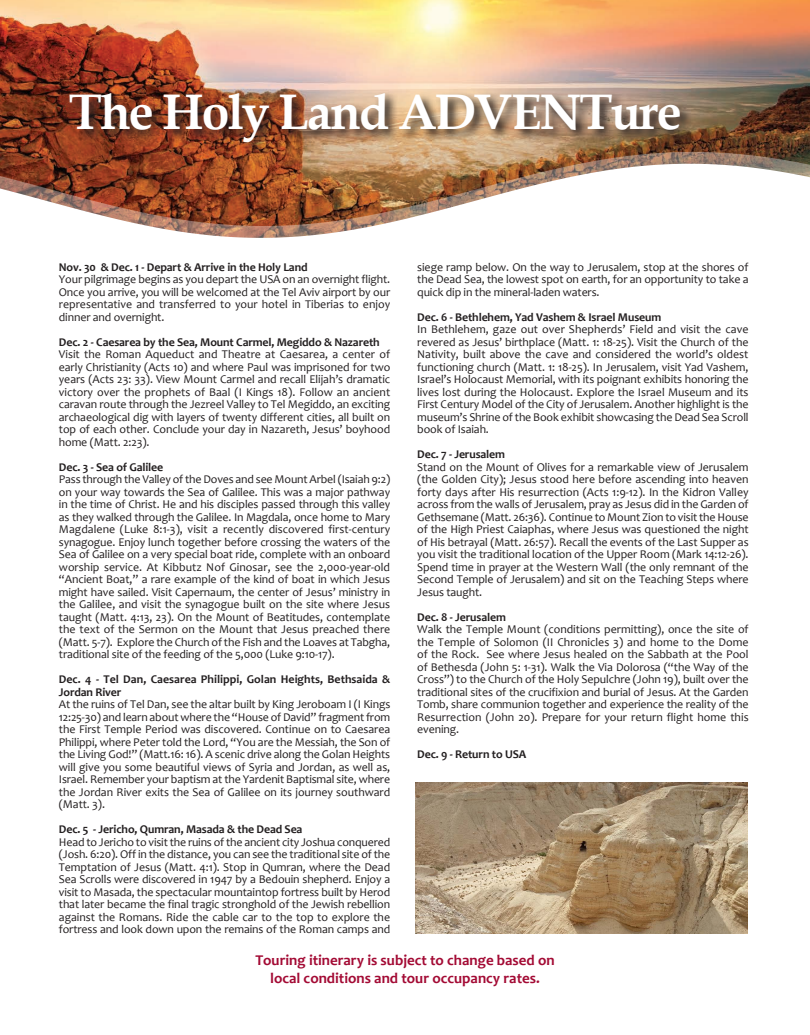
<style>
.page{position:relative;width:810px;height:1035px;background:#fff}
.page>*{position:absolute;margin:0;border:0;box-sizing:border-box;transform-origin:0 0}
.t1{font:700 50px "Book Antiqua";letter-spacing:-.04em;color:#fff}
.t2{font:700 15px/18px "Candara";color:#a30a34;text-align:center}
.t3{font:11.88px/12.5px "Candara";letter-spacing:-.01em;color:#231f20;text-align:justify}
.t4{font:700 11.88px/12.5px "Candara";letter-spacing:-.01em;color:#231f20}
</style>
<div class="page">
<img style="left:416px;top:783px;width:332px;height:151px">
<img style="left:0;top:0;width:810px;height:152px">
<img style="left:0;top:152px;width:810px;height:12px">
<img style="left:0;top:164px;width:810px;height:74px">
<img style="left:67px;top:91px;width:626px;height:65px">
<h1 class="t1" style="left:69px;top:78px;width:614px">The Holy Land ADVENTure</h1>
<p class="t4" style="left:59px;top:260px;width:250px">Nov. 30 &amp; Dec. 1 - Depart &amp; Arrive in the Holy Land</p>
<p class="t3" style="left:59px;top:273px;width:333px">Your pilgrimage begins as you depart the USA on an overnight flight.<br>Once you arrive, you will be welcomed at the Tel Aviv airport by our representative and transferred to your hotel in Tiberias to enjoy dinner and overnight.</p>
<p class="t4" style="left:59px;top:335px;width:322px">Dec. 2 - Caesarea by the Sea, Mount Carmel, Megiddo &amp; Nazareth</p>
<p class="t3" style="left:59px;top:348px;width:333px">Visit the Roman Aqueduct and Theatre at Caesarea, a center of early Christianity (Acts 10) and where Paul was imprisoned for two years (Acts 23: 33). View Mount Carmel and recall Elijah’s dramatic victory over the prophets of Baal (I Kings 18). Follow an ancient caravan route through the Jezreel Valley to Tel Megiddo, an exciting archaeological dig with layers of twenty different cities, all built on top of each other. Conclude your day in Nazareth, Jesus’ boyhood home (Matt. 2:23).</p>
<p class="t4" style="left:59px;top:460px;width:106px">Dec. 3 - Sea of Galilee</p>
<p class="t3" style="left:59px;top:473px;width:333px">Pass through the Valley of the Doves and see Mount Arbel (Isaiah 9:2) on your way towards the Sea of Galilee. This was a major pathway in the time of Christ. He and his disciples passed through this valley as they walked through the Galilee. In Magdala, once home to Mary Magdalene (Luke 8:1-3), visit a recently discovered first-century synagogue. Enjoy lunch together before crossing the waters of the Sea of Galilee on a very special boat ride, complete with an onboard worship service. At Kibbutz Nof Ginosar, see the 2,000-year-old “Ancient Boat,” a rare example of the kind of boat in which Jesus might have sailed. Visit Capernaum, the center of Jesus’ ministry in the Galilee, and visit the synagogue built on the site where Jesus taught (Matt. 4:13, 23). On the Mount of Beatitudes, contemplate the text of the Sermon on the Mount that Jesus preached there (Matt. 5-7). Explore the Church of the Fish and the Loaves at Tabgha, traditional site of the feeding of the 5,000 (Luke 9:10-17).</p>
<p class="t4" style="left:59px;top:673px;width:333px">Dec. 4 - Tel Dan, Caesarea Philippi, Golan Heights, Bethsaida &amp;<br>Jordan River</p>
<p class="t3" style="left:59px;top:698px;width:333px">At the ruins of Tel Dan, see the altar built by King Jeroboam I (I Kings 12:25-30) and learn about where the “House of David” fragment from the First Temple Period was discovered. Continue on to Caesarea Philippi, where Peter told the Lord, “You are the Messiah, the Son of the Living God!” (Matt.16: 16). A scenic drive along the Golan Heights will give you some beautiful views of Syria and Jordan, as well as, Israel. Remember your baptism at the Yardenit Baptismal site, where the Jordan River exits the Sea of Galilee on its journey southward (Matt. 3).</p>
<p class="t4" style="left:59px;top:823px;width:245px">Dec. 5 - Jericho, Qumran, Masada &amp; the Dead Sea</p>
<p class="t3" style="left:59px;top:835px;width:333px">Head to Jericho to visit the ruins of the ancient city Joshua conquered (Josh. 6:20). Off in the distance, you can see the traditional site of the Temptation of Jesus (Matt. 4:1). Stop in Qumran, where the Dead Sea Scrolls were discovered in 1947 by a Bedouin shepherd. Enjoy a visit to Masada, the spectacular mountaintop fortress built by Herod that later became the final tragic stronghold of the Jewish rebellion against the Romans. Ride the cable car to the top to explore the fortress and look down upon the remains of the Roman camps and</p>
<p class="t3" style="left:417px;top:260px;width:333px">siege ramp below. On the way to Jerusalem, stop at the shores of the Dead Sea, the lowest spot on earth, for an opportunity to take a quick dip in the mineral-laden waters.</p>
<p class="t4" style="left:417px;top:310px;width:246px">Dec. 6 - Bethlehem, Yad Vashem &amp; Israel Museum</p>
<p class="t3" style="left:417px;top:323px;width:333px">In Bethlehem, gaze out over Shepherds’ Field and visit the cave revered as Jesus’ birthplace (Matt. 1: 18-25). Visit the Church of the Nativity, built above the cave and considered the world’s oldest functioning church (Matt. 1: 18-25). In Jerusalem, visit Yad Vashem, Israel’s Holocaust Memorial, with its poignant exhibits honoring the lives lost during the Holocaust. Explore the Israel Museum and its First Century Model of the City of Jerusalem. Another highlight is the museum’s Shrine of the Book exhibit showcasing the Dead Sea Scroll book of Isaiah.</p>
<p class="t4" style="left:417px;top:448px;width:89px">Dec. 7 - Jerusalem</p>
<p class="t3" style="left:417px;top:460px;width:333px">Stand on the Mount of Olives for a remarkable view of Jerusalem (the Golden City); Jesus stood here before ascending into heaven forty days after His resurrection (Acts 1:9-12). In the Kidron Valley across from the walls of Jerusalem, pray as Jesus did in the Garden of Gethsemane (Matt. 26:36). Continue to Mount Zion to visit the House of the High Priest Caiaphas, where Jesus was questioned the night of His betrayal (Matt. 26:57). Recall the events of the Last Supper as you visit the traditional location of the Upper Room (Mark 14:12-26).<br>Spend time in prayer at the Western Wall (the only remnant of the Second Temple of Jerusalem) and sit on the Teaching Steps where Jesus taught.</p>
<p class="t4" style="left:417px;top:610px;width:90px">Dec. 8 - Jerusalem</p>
<p class="t3" style="left:417px;top:623px;width:333px">Walk the Temple Mount (conditions permitting), once the site of the Temple of Solomon (II Chronicles 3) and home to the Dome of the Rock. See where Jesus healed on the Sabbath at the Pool of Bethesda (John 5: 1-31). Walk the Via Dolorosa (“the Way of the Cross”) to the Church of the Holy Sepulchre (John 19), built over the traditional sites of the crucifixion and burial of Jesus. At the Garden Tomb, share communion together and experience the reality of the Resurrection (John 20). Prepare for your return flight home this evening.</p>
<p class="t4" style="left:417px;top:748px;width:111px">Dec. 9 - Return to USA</p>
<p class="t2" style="left:255px;top:951px;width:301px">Touring itinerary is subject to change based on local conditions and tour occupancy rates.</p>
</div>
